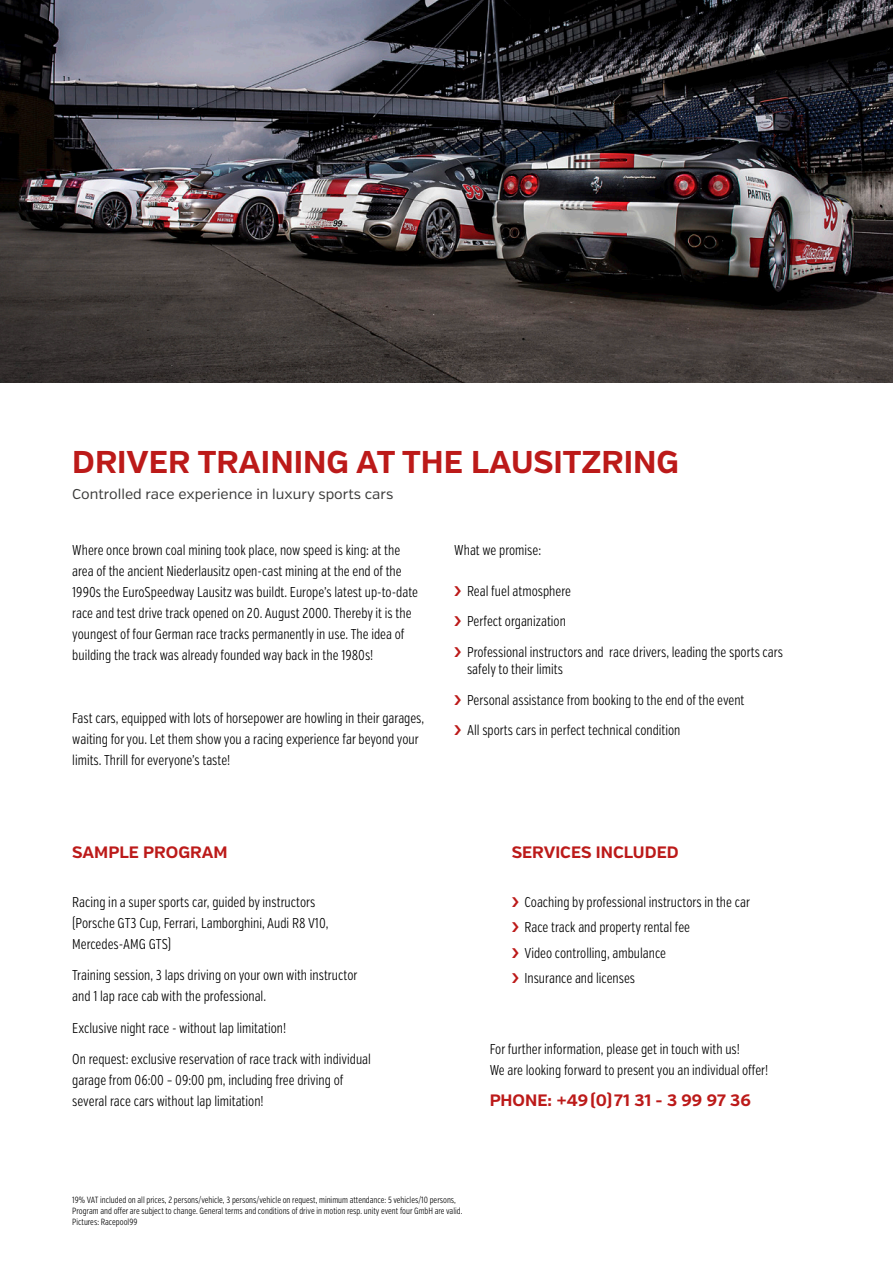
<style>
.page{position:relative;width:893px;height:1263px;background:#fff}
.page>*{position:absolute;margin:0;border:0;box-sizing:border-box;transform-origin:0 0}
.t1{font:700 31.5px "Verb";color:#bc1a19}
.t2{font:700 16.5px "Verb";color:#bc1a19}
.t3{font:300 14.25px/21px "Verb Comp";color:#000}
.t4{font:14.25px "Verb";color:#3b3b3a}
.t5{font:300 9px/10.8px "Verb Comp";color:#000}
</style>
<div class="page">
<img style="left:0;top:0;width:893px;height:383px">
<h1 class="t1" style="left:72px;top:443px;width:608px">DRIVER TRAINING AT THE LAUSITZRING</h1>
<p class="t4" style="left:72px;top:485px;width:323px">Controlled race experience in luxury sports cars</p>
<p class="t3" style="left:72px;top:540px;width:347px">Where once brown coal mining took place, now speed is king: at the area of the ancient Niederlausitz open-cast mining at the end of the 1990s the EuroSpeedway Lausitz was buildt. Europe’s latest up-to-date race and test drive track opened on 20. August 2000. Thereby it is the youngest of four German race tracks permanently in use. The idea of building the track was already founded way back in the 1980s!</p>
<p class="t3" style="left:72px;top:708px;width:353px">Fast cars, equipped with lots of horsepower are howling in their garages, waiting for you. Let them show you a racing experience far beyond your limits. Thrill for everyone’s taste!</p>
<p class="t3" style="left:454px;top:540px;width:88px">What we promise:</p>
<p class="t3" style="left:467px;top:576px;width:318px;line-height:30.6px">Real fuel atmosphere<br>Perfect organization<br>Professional instructors and race drivers, leading the sports cars</p>
<p class="t3" style="left:467px;top:654px;width:279px;line-height:30.6px">safely to their limits<br>Personal assistance from booking to the end of the event<br>All sports cars in perfect technical condition</p>
<p class="t2" style="left:72px;top:842px;width:157px">SAMPLE PROGRAM</p>
<p class="t2" style="left:512px;top:842px;width:168px">SERVICES INCLUDED</p>
<p class="t3" style="left:72px;top:892px;width:258px">Racing in a super sports car, guided by instructors (Porsche GT3 Cup, Ferrari, Lamborghini, Audi R8 V10,<br>Mercedes-AMG GTS)</p>
<p class="t3" style="left:72px;top:965px;width:287px">Training session, 3 laps driving on your own with instructor and 1 lap race cab with the professional.</p>
<p class="t3" style="left:72px;top:1018px;width:215px">Exclusive night race - without lap limitation!</p>
<p class="t3" style="left:72px;top:1049px;width:300px">On request: exclusive reservation of race track with individual garage from 06:00 – 09:00 pm, including free driving of several race cars without lap limitation!</p>
<p class="t3" style="left:524px;top:889px;width:227px;line-height:25.5px">Coaching by professional instructors in the car Race track and property rental fee<br>Video controlling, ambulance<br>Insurance and licenses</p>
<p class="t3" style="left:490px;top:1039px;width:280px">For further information, please get in touch with us!<br>We are looking forward to present you an individual offer!</p>
<p class="t2" style="left:490px;top:1091px;width:263px">PHONE: +49(0)71 31 - 3 99 97 36</p>
<p class="t5" style="left:72px;top:1195px;width:392px">19% VAT included on all prices, 2 persons/vehicle, 3 persons/vehicle on request, minimum attendance: 5 vehicles/10 persons,<br>Program and offer are subject to change. General terms and conditions of drive in motion resp. unity event four GmbH are valid.<br>Pictures: Racepool99</p>
</div>
